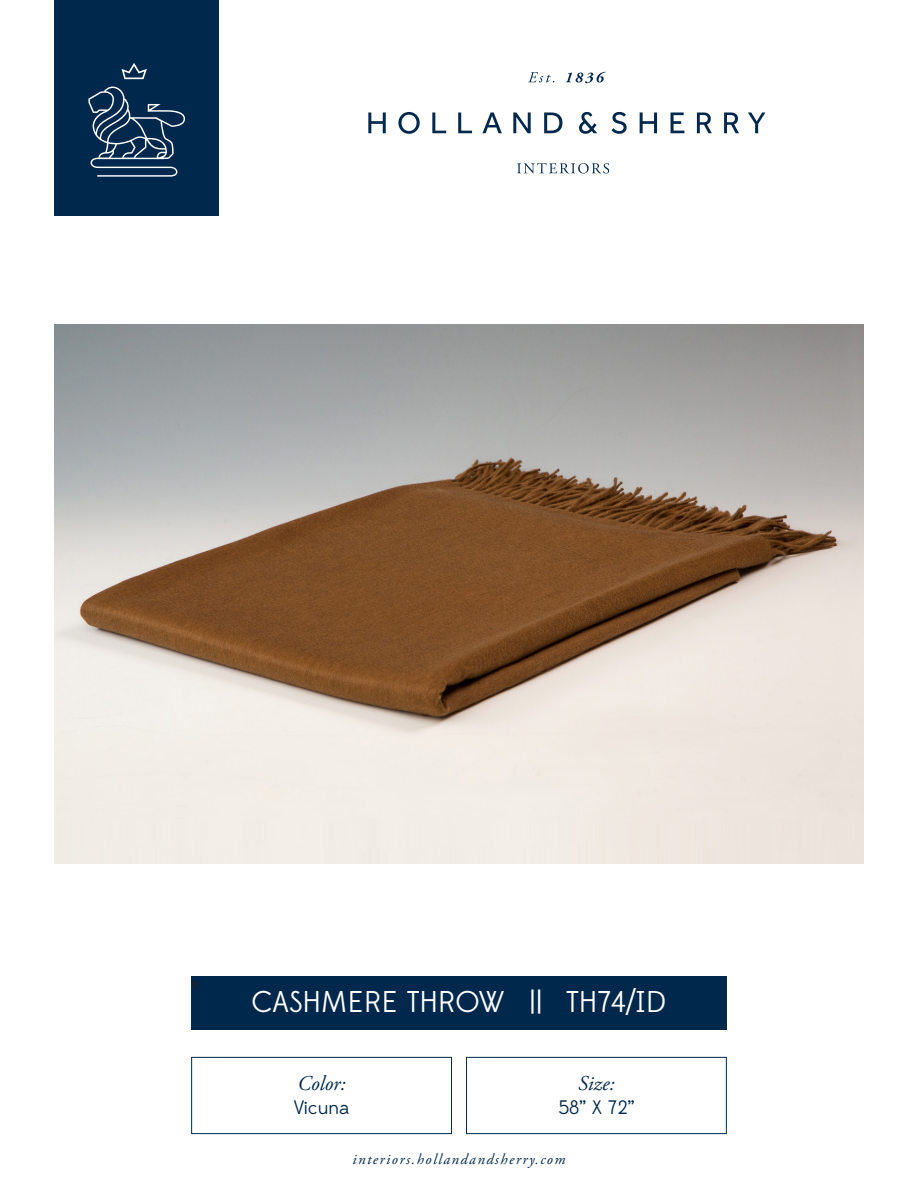
<style>
.page{position:relative;width:918px;height:1188px;background:#fff}
.page>*{position:absolute;margin:0;border:0;box-sizing:border-box;transform-origin:0 0}
.t1{font:30px "Edmondsans";color:#fff}
.t2{font:italic 21px "Adobe Garamond Pro";color:#00284c}
.t3{font:19.5px "Edmondsans";color:#00284c}
.t4{font:18px "Minion Pro";color:#231f20}
.t5{font:italic 15px "Adobe Garamond Pro";letter-spacing:.1em;color:#00284c}
</style>
<div class="page">
<div style="left:191px;top:1057px;width:261px;height:77px;border:1px solid #00284c"></div>
<div style="left:466px;top:1057px;width:261px;height:77px;border:1px solid #00284c"></div>
<svg style="left:517px;top:163px;width:92px;height:10px"></svg>
<svg style="left:528px;top:72px;width:26px;height:10px"></svg>
<svg style="left:566px;top:72px;width:40px;height:11px"></svg>
<svg style="left:368px;top:112px;width:18px;height:21px"></svg>
<svg style="left:398px;top:112px;width:22px;height:22px"></svg>
<svg style="left:432px;top:112px;width:14px;height:21px"></svg>
<svg style="left:458px;top:112px;width:14px;height:21px"></svg>
<svg style="left:482px;top:112px;width:20px;height:21px"></svg>
<svg style="left:513px;top:112px;width:18px;height:21px"></svg>
<svg style="left:544px;top:112px;width:18px;height:21px"></svg>
<svg style="left:579px;top:112px;width:18px;height:22px"></svg>
<svg style="left:611px;top:112px;width:16px;height:22px"></svg>
<svg style="left:640px;top:112px;width:17px;height:21px"></svg>
<svg style="left:671px;top:112px;width:13px;height:21px"></svg>
<svg style="left:697px;top:112px;width:15px;height:21px"></svg>
<svg style="left:724px;top:112px;width:15px;height:21px"></svg>
<svg style="left:748px;top:112px;width:17px;height:21px"></svg>
<div style="left:54px;top:0;width:165px;height:216px;background:#00284c"></div>
<svg style="left:122px;top:63px;width:25px;height:16px"></svg>
<svg style="left:88px;top:86px;width:96px;height:90px"></svg>
<img style="left:54px;top:324px;width:810px;height:540px">
<div style="left:191px;top:976px;width:536px;height:54px;background:#00284c"></div>
<p class="t4" style="left:191px;top:972px;width:10px">v</p>
<p class="t1" style="left:251px;top:985px;width:417px">CASHMERE THROW || TH74/ID</p>
<p class="t2" style="left:297px;top:1071px;width:50px">Color:</p>
<p class="t3" style="left:294px;top:1096px;width:57px">Vicuna</p>
<h2 class="t2" style="left:578px;top:1071px;width:38px">Size:</h2>
<h3 class="t3" style="left:558px;top:1096px;width:77px">58” X 72”</h3>
<p class="t5" style="left:353px;top:1151px;width:214px">interiors.hollandandsherry.com</p>
</div>
